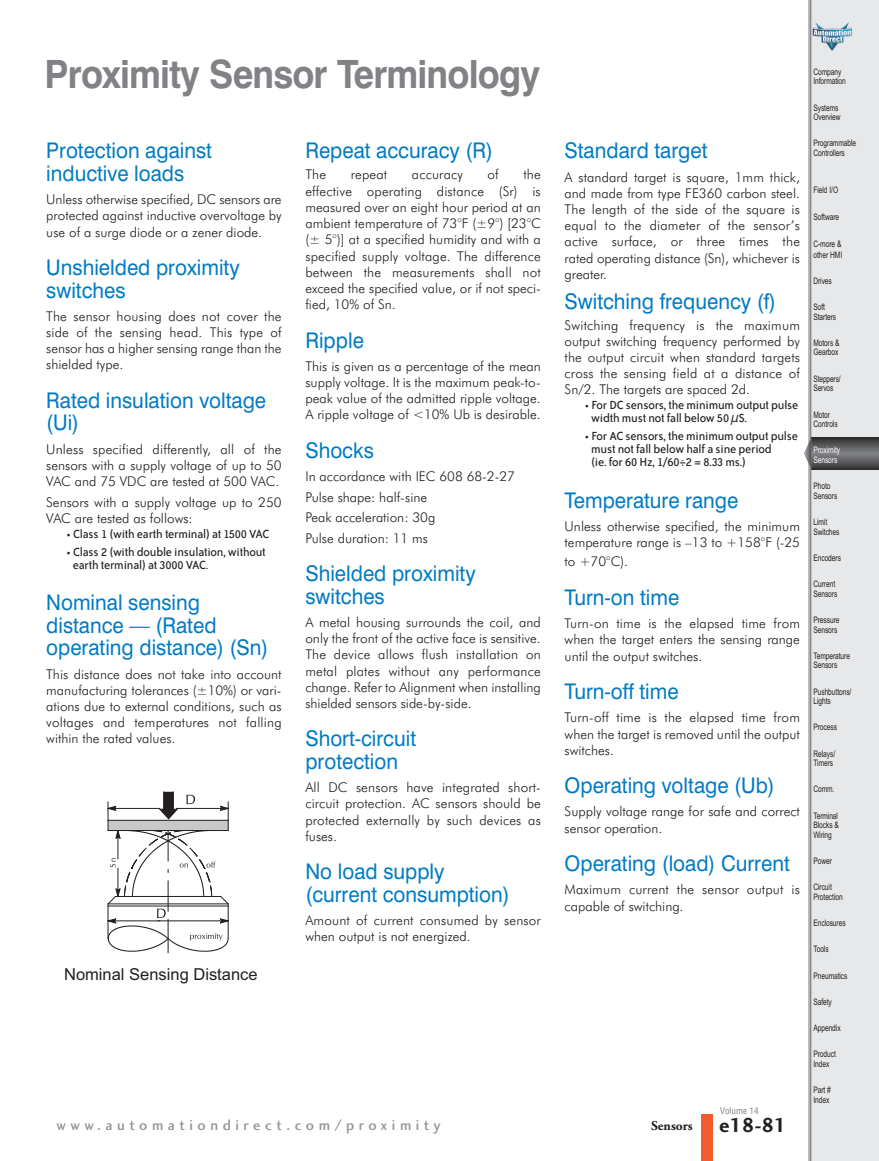
<style>
.page{position:relative;width:879px;height:1161px;background:#fff}
.page>*{position:absolute;margin:0;border:0;box-sizing:border-box;transform-origin:0 0}
.t1{font:700 39px "Swiss 721 BT";letter-spacing:-.025em;color:#808285;scale:.93 1}
.t2{font:21.6px/22.5px "Swiss 721 BT";color:#007bc3;scale:.95 1}
.t3{font:21px "Charlotte Sans Bold Plain";color:#231f20}
.t4{font:16.5px "Arial";color:#231f20}
.t5{font:15px "Charlotte Sans Medium Plain";letter-spacing:.305em;color:#939598}
.t6{font:300 13.5px/16.2px "Futura BT";color:#231f20;text-align:justify}
.t7{font:13.5px/12.8px "Bailey Sans ITC";letter-spacing:-.015em;color:#231f20}
.t8{font:700 13.5px "Adobe Garamond";color:#231f20}
.t9{font:9px/9.6px "Arial Narrow";letter-spacing:-.01em;color:#231f20;scale:.9 1}
.t10{font:9px/9.6px "Arial Narrow";letter-spacing:-.01em;color:#fff;scale:.9 1}
.t11{font:condensed 9px "Helvetica";color:#808285}
</style>
<div class="page">
<div style="left:701px;top:1114px;width:11px;height:47px;background:#f15b2e"></div>
<div style="left:808px;top:0;width:70px;height:1161px;background:#e7e8e9"></div>
<svg style="left:810px;top:438px;width:68px;height:31px;background:#5a5b5d"></svg>
<svg style="left:804px;top:437px;width:6px;height:32px"></svg>
<hr style="left:168px;top:919px;width:1px;height:34px;background:#231f20">
<svg style="left:107px;top:792px;width:122px;height:160px"></svg>
<hr style="left:168px;top:881px;width:1px;height:30px;background:#231f20">
<h1 class="t1" style="left:45px;top:52px;width:534px">Proximity Sensor Terminology</h1>
<h2 class="t2" style="left:46px;top:140px;width:176px">Protection against inductive loads</h2>
<p class="t6" style="left:46px;top:191px;width:237px">Unless otherwise specified, DC sensors are protected against inductive overvoltage by use of a surge diode or a zener diode.</p>
<h2 class="t2" style="left:46px;top:256px;width:205px">Unshielded proximity switches</h2>
<p class="t6" style="left:46px;top:308px;width:237px">The sensor housing does not cover the side of the sensing head. This type of sensor has a higher sensing range than the shielded type.</p>
<h2 class="t2" style="left:46px;top:389px;width:233px">Rated insulation voltage (Ui)</h2>
<p class="t6" style="left:46px;top:441px;width:237px">Unless specified differently, all of the sensors with a supply voltage of up to 50<br>VAC and 75 VDC are tested at 500 VAC.</p>
<p class="t6" style="left:46px;top:494px;width:237px">Sensors with a supply voltage up to 250<br>VAC are tested as follows:</p>
<p class="t7" style="left:67px;top:528px;width:204px">• Class 1 (with earth terminal) at 1500 VAC</p>
<p class="t7" style="left:73px;top:546px;width:194px;text-indent:-6px">• Class 2 (with double insulation, without earth terminal) at 3000 VAC.</p>
<h2 class="t2" style="left:46px;top:592px;width:235px">Nominal sensing distance — (Rated operating distance) (Sn)</h2>
<p class="t6" style="left:46px;top:666px;width:237px">This distance does not take into account manufacturing tolerances (±10%) or vari&shy;ations due to external conditions, such as voltages and temperatures not falling within the rated values.</p>
<p class="t4" style="left:64px;top:963px;width:195px">Nominal Sensing Distance</p>
<h2 class="t2" style="left:305px;top:140px;width:199px">Repeat accuracy (R)</h2>
<p class="t6" style="left:305px;top:167px;width:22px">The</p>
<p class="t6" style="left:350px;top:167px;width:38px">repeat</p>
<p class="t6" style="left:412px;top:167px;width:52px">accuracy</p>
<p class="t6" style="left:487px;top:167px;width:13px">of</p>
<p class="t6" style="left:305px;top:167px;width:237px;text-indent:218px">the effective operating distance (Sr) is measured over an eight hour period at an ambient temperature of 73°F (±9°) [23°C (± 5°)] at a specified humidity and with a specified supply voltage. The difference between the measurements shall not exceed the specified value, or if not speci&shy;fied, 10% of Sn.</p>
<h2 class="t2" style="left:305px;top:329px;width:63px">Ripple</h2>
<p class="t6" style="left:305px;top:358px;width:237px">This is given as a percentage of the mean supply voltage. It is the maximum peak-to&shy;peak value of the admitted ripple voltage.<br>A ripple voltage of &lt;10% Ub is desirable.</p>
<h2 class="t2" style="left:305px;top:439px;width:74px">Shocks</h2>
<p class="t6" style="left:305px;top:466px;width:211px;line-height:20.5px;text-align:left">In accordance with IEC 608 68-2-27<br>Pulse shape: half-sine<br>Peak acceleration: 30g<br>Pulse duration: 11 ms</p>
<h2 class="t2" style="left:305px;top:563px;width:181px">Shielded proximity switches</h2>
<p class="t6" style="left:305px;top:614px;width:237px">A metal housing surrounds the coil, and only the front of the active face is sensitive.<br>The device allows flush installation on metal plates without any performance change. Refer to Alignment when installing shielded sensors side-by-side.</p>
<h2 class="t2" style="left:305px;top:728px;width:118px">Short-circuit protection</h2>
<p class="t6" style="left:305px;top:779px;width:237px">All DC sensors have integrated short&shy;circuit protection. AC sensors should be protected externally by such devices as fuses.</p>
<h2 class="t2" style="left:305px;top:861px;width:216px">No load supply (current consumption)</h2>
<p class="t6" style="left:305px;top:912px;width:237px">Amount of current consumed by sensor when output is not energized.</p>
<h2 class="t2" style="left:564px;top:140px;width:152px">Standard target</h2>
<p class="t6" style="left:564px;top:169px;width:237px">A standard target is square, 1mm thick, and made from type FE360 carbon steel.<br>The length of the side of the square is equal to the diameter of the sensor’s active surface, or three times the rated operating distance (Sn), whichever is greater.</p>
<h2 class="t2" style="left:564px;top:290px;width:224px">Switching frequency (f)</h2>
<p class="t6" style="left:564px;top:317px;width:237px">Switching frequency is the maximum output switching frequency performed by the output circuit when standard targets cross the sensing field at a distance of Sn/2. The targets are spaced 2d.</p>
<p class="t7" style="left:591px;top:400px;width:208px;text-indent:-6px">• For DC sensors, the minimum output pulse width must not fall below 50 µS.</p>
<p class="t7" style="left:591px;top:431px;width:208px;text-indent:-6px">• For AC sensors, the minimum output pulse must not fall below half a sine period<br>(ie. for 60 Hz, 1/60÷2 = 8.33 ms.)</p>
<h2 class="t2" style="left:564px;top:489px;width:184px">Temperature range</h2>
<p class="t6" style="left:564px;top:518px;width:237px">Unless otherwise specified, the minimum temperature range is –13 to +158°F (-25</p>
<p class="t6" style="left:564px;top:554px;width:65px">to +70°C).</p>
<h2 class="t2" style="left:564px;top:586px;width:122px">Turn-on time</h2>
<p class="t6" style="left:564px;top:615px;width:237px">Turn-on time is the elapsed time from when the target enters the sensing range until the output switches.</p>
<h2 class="t2" style="left:564px;top:680px;width:121px">Turn-off time</h2>
<p class="t6" style="left:564px;top:710px;width:237px">Turn-off time is the elapsed time from when the target is removed until the output switches.</p>
<h2 class="t2" style="left:564px;top:774px;width:223px">Operating voltage (Ub)</h2>
<p class="t6" style="left:564px;top:804px;width:237px">Supply voltage range for safe and correct sensor operation.</p>
<h2 class="t2" style="left:564px;top:852px;width:238px">Operating (load) Current</h2>
<p class="t6" style="left:564px;top:882px;width:237px">Maximum current the sensor output is capable of switching.</p>
<p class="t11" style="left:720px;top:1107px;width:40px">Volume 14</p>
<p class="t5" style="left:56px;top:1116px;width:385px">www.automationdirect.com/proximity</p>
<p class="t8" style="left:651px;top:1120px;width:43px">Sensors</p>
<h3 class="t3" style="left:719px;top:1113px;width:69px">e18-81</h3>
<p class="t9" style="left:813px;top:67px;width:38px">Company<br>Information</p>
<p class="t9" style="left:813px;top:103px;width:32px">Systems<br>Overview</p>
<p class="t9" style="left:813px;top:139px;width:49px">Programmable<br>Controllers</p>
<p class="t9" style="left:813px;top:185px;width:29px">Field I/O</p>
<p class="t9" style="left:813px;top:212px;width:30px">Software</p>
<p class="t9" style="left:813px;top:239px;width:33px;line-height:10.5px">C-more &amp; other HMI</p>
<p class="t9" style="left:813px;top:276px;width:22px">Drives</p>
<p class="t9" style="left:813px;top:302px;width:27px">Soft<br>Starters</p>
<p class="t9" style="left:813px;top:338px;width:31px">Motors &amp;<br>Gearbox</p>
<p class="t9" style="left:813px;top:374px;width:32px">Steppers/<br>Servos</p>
<p class="t9" style="left:813px;top:410px;width:28px">Motor<br>Controls</p>
<p class="t10" style="left:813px;top:445px;width:31px">Proximity<br>Sensors</p>
<p class="t9" style="left:813px;top:481px;width:28px">Photo<br>Sensors</p>
<p class="t9" style="left:813px;top:517px;width:30px">Limit<br>Switches</p>
<p class="t9" style="left:813px;top:553px;width:32px">Encoders</p>
<p class="t9" style="left:813px;top:579px;width:28px">Current<br>Sensors</p>
<p class="t9" style="left:813px;top:615px;width:30px">Pressure<br>Sensors</p>
<p class="t9" style="left:813px;top:651px;width:42px">Temperature<br>Sensors</p>
<p class="t9" style="left:813px;top:687px;width:44px">Pushbuttons/<br>Lights</p>
<p class="t9" style="left:813px;top:723px;width:28px">Process</p>
<p class="t9" style="left:813px;top:749px;width:26px">Relays/<br>Timers</p>
<p class="t9" style="left:813px;top:785px;width:25px">Comm.</p>
<p class="t9" style="left:813px;top:811px;width:30px;text-align:justify">Terminal Blocks &amp; Wiring</p>
<p class="t9" style="left:813px;top:856px;width:22px">Power</p>
<p class="t9" style="left:813px;top:882px;width:34px">Circuit<br>Protection</p>
<p class="t9" style="left:813px;top:918px;width:37px">Enclosures</p>
<p class="t9" style="left:813px;top:945px;width:18px">Tools</p>
<p class="t9" style="left:813px;top:971px;width:39px">Pneumatics</p>
<p class="t9" style="left:813px;top:997px;width:22px">Safety</p>
<p class="t9" style="left:813px;top:1023px;width:32px">Appendix</p>
<p class="t9" style="left:813px;top:1049px;width:26px">Product<br>Index</p>
<p class="t9" style="left:813px;top:1085px;width:21px">Part #<br>Index</p>
</div>
